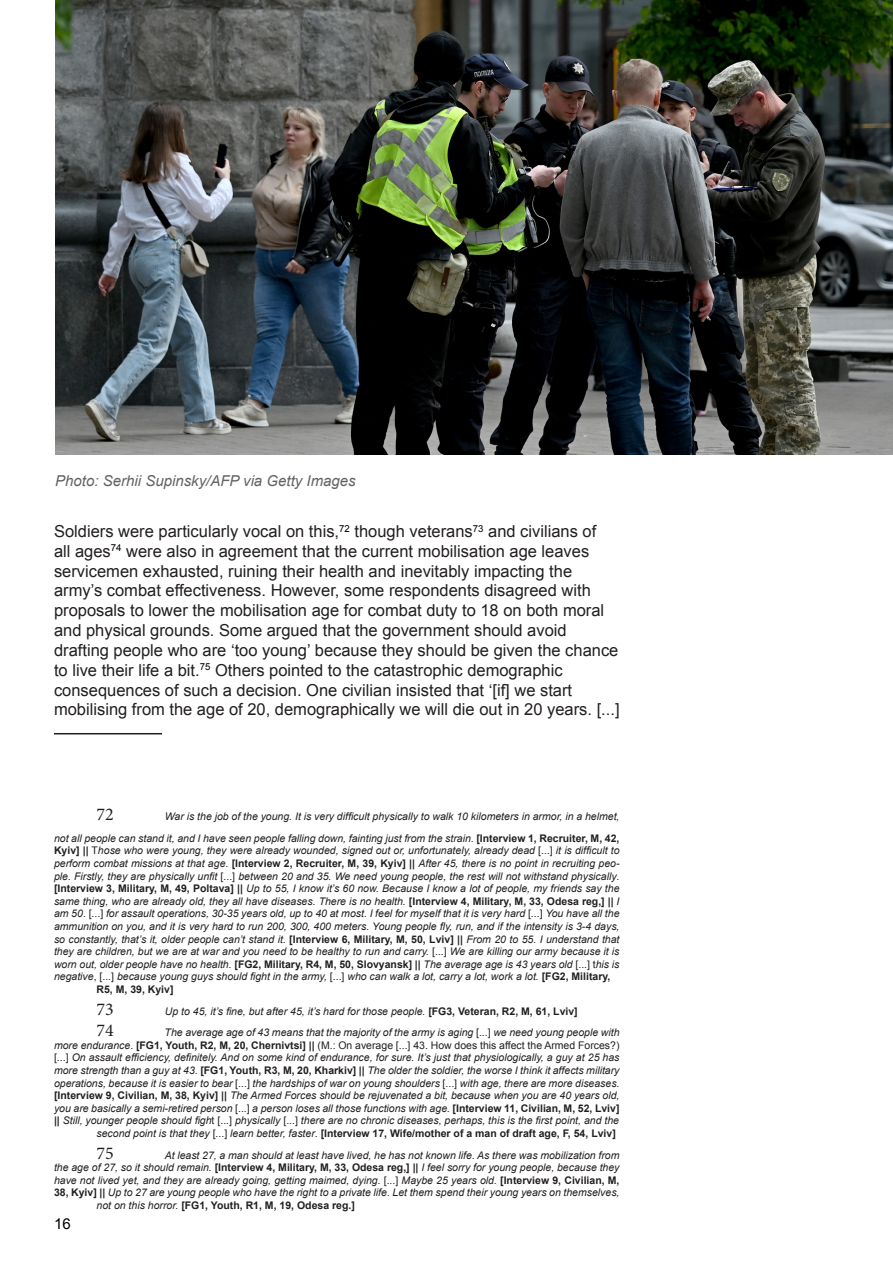
<style>
.page{position:relative;width:893px;height:1263px;background:#fff}
.page>*{position:absolute;margin:0;border:0;box-sizing:border-box;transform-origin:0 0}
.t1{font:18px "Minion Pro";color:#231f20}
.t2{font:16.5px/19.8px "Arial";color:#231f20}
.Text_Black__Align_to_Left{font:italic 15px "Arial";color:#636366}
.t3{font:15px "Arial";color:#000001}
.t4{font:italic 10.5px/12.6px "Arial";color:#231f20;text-align:justify}
.t5{font:700 10.5px "Arial";color:#231f20}
.s1{font-style:normal}
.s2{font-weight:700;font-style:normal}
.s3{font-weight:400;font-style:italic}
.s4{font-weight:400}
</style>
<div class="page">
<hr style="left:54px;top:733px;width:108px;height:1px;background:#231f20">
<img style="left:55px;top:0;width:838px;height:455px">
<p class="Text_Black__Align_to_Left" style="left:55px;top:471px;width:302px">Photo: Serhii Supinsky/AFP via Getty Images</p>
<p class="t2" style="left:54px;top:521px;width:567px">Soldiers were particularly vocal on this,<sup>72</sup> though veterans<sup>73</sup> and civilians of<br>all ages<sup>74</sup> were also in agreement that the current mobilisation age leaves servicemen exhausted, ruining their health and inevitably impacting the army’s combat effectiveness. However, some respondents disagreed with proposals to lower the mobilisation age for combat duty to 18 on both moral and physical grounds. Some argued that the government should avoid drafting people who are ‘too young’ because they should be given the chance to live their life a bit.<sup>75</sup> Others pointed to the catastrophic demographic consequences of such a decision. One civilian insisted that ‘[if] we start mobilising from the age of 20, demographically we will die out in 20 years. [...]</p>
<p class="t1" style="left:97px;top:802px;width:19px">72</p>
<p class="t4" style="left:54px;top:806px;width:567px;line-height:21.6px;text-align:right">War is the job of the young. It is very difficult physically to walk 10 kilometers in armor, in a helmet,<br>not all people can stand it, and I have seen people falling down, fainting just from the strain<span class="s1">.</span> <span class="s2">[Interview 1, Recruiter, M, 42,</span></p>
<p class="t4" style="left:54px;top:844px;width:567px"><span class="s2">Kyiv] ||</span> <span class="s1">T</span>hose who were young, they were already wounded, signed out or, unfortunately, already dead <span class="s1">[...]</span> it is difficult to perform combat missions at that age<span class="s1">.</span> <span class="s2">[Interview 2, Recruiter, M, 39, Kyiv] ||</span> After 45, there is no point in recruiting peo&shy;ple. Firstly, they are physically unfit <span class="s1">[...]</span> between 20 and 35. We need young people, the rest will not withstand physically<span class="s1">. </span><span class="s2">[Interview 3, Military, M, 49, Poltava] ||</span> Up to 55, I know it’s 60 now. Because I know a lot of people, my friends say the same thing, who are already old, they all have diseases. There is no health. <span class="s2">[Interview 4, Military, M, 33, Odesa reg,] ||</span> I am 50<span class="s1">. [...]</span> for assault operations, 30-35 years old, up to 40 at most. I feel for myself that it is very hard <span class="s1">[...]</span> You have all the ammunition on you, and it is very hard to run 200, 300, 400 meters. Young people fly, run, and if the intensity is 3-4 days, so constantly, that’s it, older people can’t stand it<span class="s1">.</span> <span class="s2">[Interview 6, Military, M, 50, Lviv] ||</span> From 20 to 55. I understand that they are children, but we are at war and you need to be healthy to run and carry. <span class="s1">[...]</span> We are killing our army because it is worn out, older people have no health. <span class="s2">[FG2, Military, R4, M, 50, Slovyansk] ||</span> The average age is 43 years old <span class="s1">[...] t</span>his is negative<span class="s1">, [...]</span> because young guys should fight in the army, <span class="s1">[...]</span> who can walk a lot, carry a lot, work a lot. <span class="s2">[FG2, Military,</span></p>
<p class="t5" style="left:97px;top:982px;width:79px">R5, M, 39, Kyiv]</p>
<p class="t1" style="left:97px;top:997px;width:19px">73</p>
<p class="t4" style="left:165px;top:1005px;width:414px">Up to 45, it’s fine, but after 45, it’s hard for those people. <span class="s2">[FG3, Veteran, R2, M, 61, Lviv]</span></p>
<p class="t1" style="left:97px;top:1018px;width:19px">74</p>
<p class="t4" style="left:54px;top:1026px;width:567px;text-indent:111px">The average age of 43 means that the majority of the army is aging <span class="s1">[...]</span> we need young people with more endurance<span class="s1">.</span> <span class="s2">[FG1, Youth, R2, M, 20, Chernivtsi] ||</span> <span class="s1">(M.: On average [...] 43. How does this affect the Armed Forces?) [...]</span> On assault efficiency, definitely. And on some kind of endurance, for sure. It’s just that physiologically, a guy at 25 has more strength than a guy at 43<span class="s1">.</span> <span class="s2">[FG1, Youth, R3, M, 20, Kharkiv] ||</span> The older the soldier, the worse I think it affects military operations, because it is easier to bear <span class="s1">[...]</span> the hardships of war on young shoulders <span class="s1">[...]</span> with age, there are more diseases<span class="s1">. </span><span class="s2">[Interview 9, Civilian, M, 38, Kyiv] ||</span> The Armed Forces should be rejuvenated a bit, because when you are 40 years old, you are basically a semi-retired person <span class="s1">[...]</span> a person loses all those functions with age. <span class="s2">[Interview 11, Civilian, M, 52, Lviv] ||</span> Still, younger people should figh<span class="s1">t [...]</span> physically <span class="s1">[...]</span> there are no chronic diseases, perhaps, this is the first point, and the</p>
<p class="t5" style="left:97px;top:1126px;width:521px"><span class="s3">second point is that they</span> <span class="s4">[...]</span> <span class="s3">learn better, faster</span><span class="s4">.</span> [Interview 17, Wife/mother of a man of draft age, F, 54, Lviv]</p>
<p class="t1" style="left:97px;top:1141px;width:19px">75</p>
<p class="t4" style="left:54px;top:1149px;width:567px;text-indent:111px">At least 27, a man should at least have lived, he has not known life. As there was mobilization from the age of 27, so it should remain. <span class="s2">[Interview 4, Military, M, 33, Odesa reg,] ||</span> I feel sorry for young people, because they have not lived yet, and they are already going, getting maimed, dying. <span class="s1">[...]</span> Maybe 25 years old. <span class="s2">[Interview 9, Civilian, M, 38, Kyiv] ||</span> Up to 27 are young people who have the right to a private life. Let them spend their young years on themselves,</p>
<p class="t5" style="left:97px;top:1198px;width:260px"><span class="s3">not on this horror.</span> [FG1, Youth, R1, M, 19, Odesa reg.]</p>
<h3 class="t3" style="left:54px;top:1214px;width:18px">16</h3>
</div>
